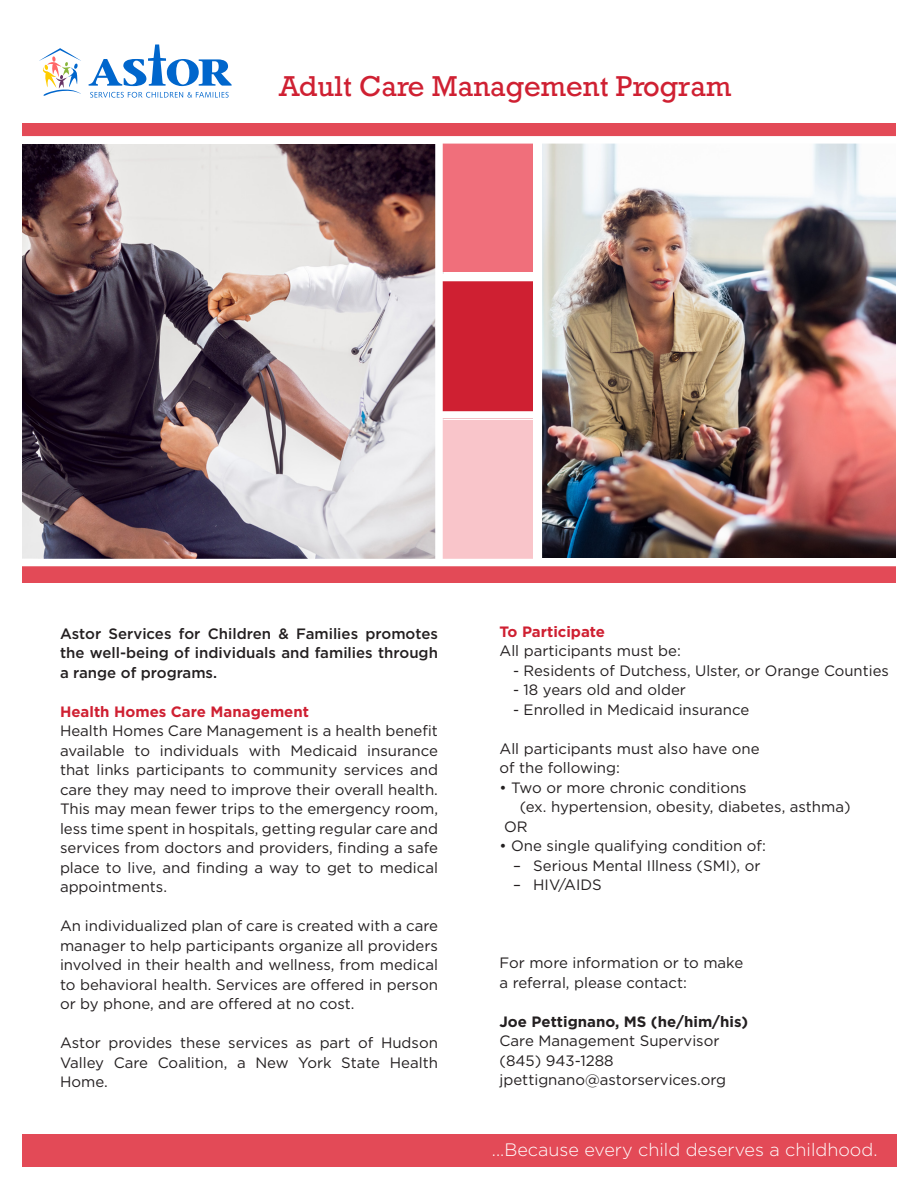
<style>
.page{position:relative;width:918px;height:1188px;background:#fff}
.page>*{position:absolute;margin:0;border:0;box-sizing:border-box;transform-origin:0 0}
.t1{font:27px "Rockwell";color:#cf2032}
.t2{font:300 18px "Gotham";color:#fff}
.t3{font:15px/19.5px "Gotham";color:#231f20;text-align:justify}
.t4{font:500 15px/19.5px "Gotham";color:#231f20;text-align:justify}
.t5{font:700 15px "Gotham";color:#cf2032}
.t6{font:700 15px "Gotham";color:#231f20}
</style>
<div class="page">
<img style="left:542px;top:144px;width:354px;height:413px">
<img style="left:22px;top:145px;width:422px;height:413px">
<div style="left:442px;top:281px;width:91px;height:138px;background:#cf2032"></div>
<div style="left:442px;top:420px;width:91px;height:140px;background:#f9c5ca"></div>
<div style="left:442px;top:135px;width:91px;height:137px;background:#f06f7b"></div>
<div style="left:435px;top:129px;width:8px;height:439px;background:#fff"></div>
<div style="left:437px;top:274px;width:104px;height:7px;background:#fff"></div>
<div style="left:437px;top:411px;width:104px;height:8px;background:#fff"></div>
<div style="left:22px;top:1134px;width:874px;height:32px;background:#e34a57"></div>
<div style="left:0;top:123px;width:918px;height:17px;background:#e34a57"></div>
<div style="left:0;top:566px;width:918px;height:17px;background:#e34a57"></div>
<div style="left:0;top:112px;width:22px;height:478px;background:#fff"></div>
<div style="left:896px;top:112px;width:22px;height:476px;background:#fff"></div>
<div style="left:5px;top:559px;width:913px;height:7px;background:#fff"></div>
<div style="left:5px;top:136px;width:913px;height:8px;background:#fff"></div>
<svg style="left:90px;top:92px;width:139px;height:6px"></svg>
<svg style="left:39px;top:48px;width:42px;height:48px"></svg>
<svg style="left:89px;top:44px;width:143px;height:42px"></svg>
<p class="t1" style="left:279px;top:70px;width:454px">Adult Care Management Program</p>
<p class="t4" style="left:60px;top:624px;width:379px">Astor Services for Children &amp; Families promotes the well-being of individuals and families through a range of programs.</p>
<p class="t5" style="left:60px;top:702px;width:251px">Health Homes Care Management</p>
<p class="t3" style="left:60px;top:721px;width:380px">Health Homes Care Management is a health benefit available to individuals with Medicaid insurance that links participants to community services and care they may need to improve their overall health.<br>This may mean fewer trips to the emergency room, less time spent in hospitals, getting regular care and services from doctors and providers, finding a safe place to live, and finding a way to get to medical appointments.</p>
<p class="t3" style="left:60px;top:916px;width:380px">An individualized plan of care is created with a care manager to help participants organize all providers involved in their health and wellness, from medical to behavioral health. Services are offered in person or by phone, and are offered at no cost.</p>
<p class="t3" style="left:60px;top:1033px;width:380px">Astor provides these services as part of Hudson Valley Care Coalition, a New York State Health Home.</p>
<p class="t5" style="left:500px;top:622px;width:107px">To Participate</p>
<p class="t3" style="left:500px;top:641px;width:183px">All participants must be:</p>
<p class="t3" style="left:513px;top:660px;width:377px">- Residents of Dutchess, Ulster, or Orange Counties</p>
<p class="t3" style="left:513px;top:680px;width:174px">- 18 years old and older</p>
<p class="t3" style="left:513px;top:699px;width:238px">- Enrolled in Medicaid insurance</p>
<p class="t3" style="left:500px;top:738px;width:262px">All participants must also have one</p>
<p class="t3" style="left:500px;top:758px;width:122px">of the following:</p>
<p class="t3" style="left:520px;top:777px;width:332px;text-indent:-20px">• Two or more chronic conditions<br>(ex. hypertension, obesity, diabetes, asthma)</p>
<p class="t3" style="left:504px;top:816px;width:25px">OR</p>
<p class="t3" style="left:500px;top:836px;width:268px">• One single qualifying condition of:</p>
<p class="t3" style="left:513px;top:855px;width:249px">– Serious Mental Illness (SMI), or</p>
<p class="t3" style="left:513px;top:875px;width:90px">– HIV/AIDS</p>
<p class="t3" style="left:500px;top:953px;width:245px">For more information or to make</p>
<p class="t3" style="left:500px;top:972px;width:189px">a referral, please contact:</p>
<p class="t6" style="left:500px;top:1012px;width:250px">Joe Pettignano, MS (he/him/his)</p>
<p class="t3" style="left:500px;top:1031px;width:222px">Care Management Supervisor</p>
<p class="t3" style="left:500px;top:1050px;width:116px">(845) 943-1288</p>
<p class="t3" style="left:500px;top:1070px;width:228px">jpettignano@astorservices.org</p>
<p class="t2" style="left:492px;top:1138px;width:387px">...Because every child deserves a childhood.</p>
</div>
